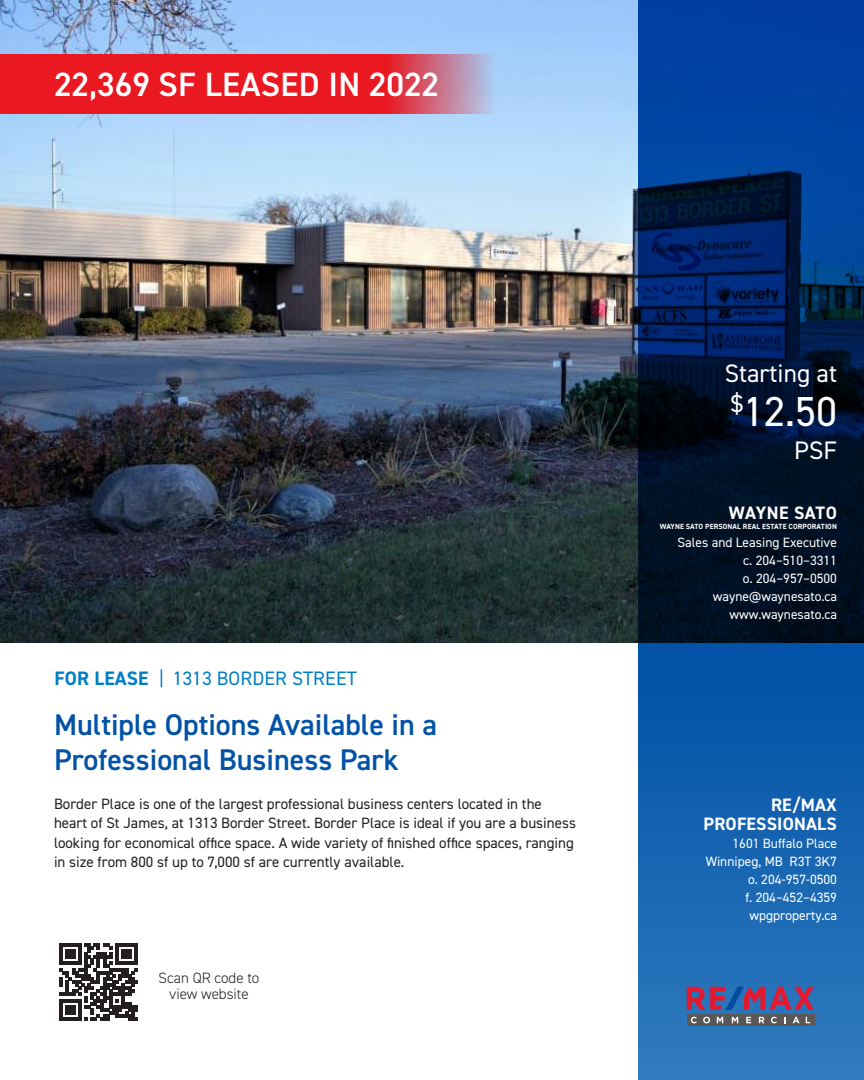
<style>
.page{position:relative;width:864px;height:1080px;background:#fff}
.page>*{position:absolute;margin:0;border:0;box-sizing:border-box;transform-origin:0 0}
.t1{font:42px "DIN2014";color:#fff}
.t2{font:600 33.75px "DIN2014";letter-spacing:.01em;color:#fff}
.t3{font:600 30px/34.5px "DIN2014";color:#0252a7}
.t4{font:25.35px "DIN2014";color:#fff}
.t5{font:19.5px "DIN2014";letter-spacing:.01em;color:#007fc4}
.t6{font:700 18px/19.5px "DIN2014";letter-spacing:.01em;color:#fff;text-align:right}
.t7{font:15px/19.5px "DIN2014";color:#241f1f}
.t8{font:300 15px/16.5px "DIN2014";color:#241f1f;text-align:center}
.t9{font:13.5px/18px "DIN2014";color:#fff;text-align:right}
.t10{font:700 7.5px "DIN2014";letter-spacing:.01em;color:#fff}
.s1{font-weight:700}
</style>
<div class="page">
<img style="left:0;top:0;width:638px;height:643px">
<svg style="left:638px;top:0;width:226px;height:670px;background:#00255a"></svg>
<div style="left:638px;top:670px;width:226px;height:410px;background:linear-gradient(to bottom,#0152a7,#327cbe)"></div>
<div style="left:687px;top:1014px;width:127px;height:12px;background:#5a5758"></div>
<svg style="left:687px;top:987px;width:132px;height:36px"></svg>
<svg style="left:59px;top:943px;width:79px;height:78px"></svg>
<svg style="left:0;top:54px;width:534px;height:60px;background:#de3746"></svg>
<h2 class="t2" style="left:54px;top:62px;width:387px">22,369 SF LEASED IN 2022</h2>
<h3 class="t5" style="left:55px;top:666px;width:304px"><span class="s1">FOR LEASE</span> | 1313 BORDER STREET</h3>
<h3 class="t3" style="left:54px;top:707px;width:384px">Multiple Options Available in a<br>Professional Business Park</h3>
<p class="t7" style="left:54px;top:793px;width:524px">Border Place is one of the largest professional business centers located in the heart of St James, at 1313 Border Street. Border Place is ideal if you are a business looking for economical office space. A wide variety of finished office spaces, ranging in size from 800 sf up to 7,000 sf are currently available.</p>
<p class="t8" style="left:159px;top:970px;width:102px">Scan QR code to view website</p>
<h3 class="t4" style="left:725px;top:358px;width:114px">Starting at</h3>
<h1 class="t1" style="left:731px;top:385px;width:108px"><sup>$</sup>12.50</h1>
<h3 class="t4" style="left:794px;top:434px;width:44px">PSF</h3>
<p class="t6" style="left:729px;top:502px;width:109px">WAYNE SATO</p>
<p class="t10" style="left:660px;top:521px;width:179px">WAYNE SATO PERSONAL REAL ESTATE CORPORATION</p>
<p class="t9" style="left:677px;top:533px;width:161px">Sales and Leasing Executive c. 204–510–3311<br>o. 204–957–0500 wayne@waynesato.ca www.waynesato.ca</p>
<p class="t6" style="left:704px;top:795px;width:135px">RE/MAX<br>PROFESSIONALS</p>
<p class="t9" style="left:706px;top:834px;width:133px">1601 Buffalo Place<br>Winnipeg, MB R3T 3K7 o. 204-957-0500<br>f. 204–452–4359 wpgproperty.ca</p>
</div>
